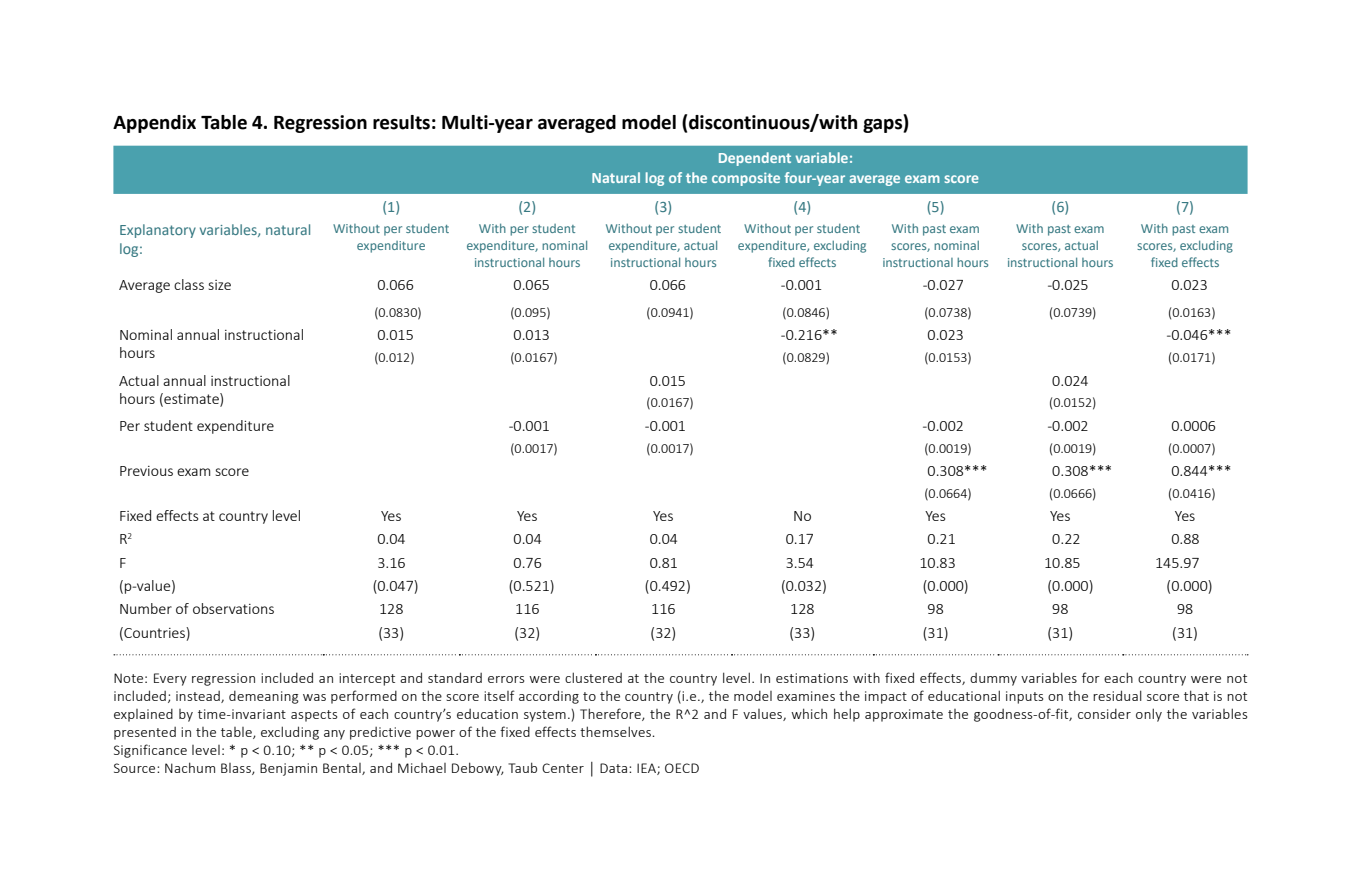
<style>
.page{position:relative;width:1361px;height:879px;background:#fff}
.page>*{position:absolute;margin:0;border:0;box-sizing:border-box;transform-origin:0 0}
.t1{font:700 21px "Calibri";color:#000}
.t2{font:300 16px/18px "Calibri";color:#000}
.t3{font:700 16px/19.2px "Calibri";color:#fff;text-align:center}
.t4{font:16px/19.2px "Calibri";color:#377982}
.t5{font:300 15px/18px "Calibri";letter-spacing:.02em;color:#000}
.t6{font:14px/16.8px "Calibri";color:#377982;text-align:center}
.t7{font:300 14px "Calibri";color:#000}
</style>
<div class="page">
<div style="left:113px;top:146px;width:1134px;height:48px;background:#4aa1ae"></div>
<svg style="left:114px;top:654px;width:1134px;height:1px"></svg>
<h1 class="t1" style="left:113px;top:107px;width:797px">Appendix Table 4. Regression results: Multi-year averaged model (discontinuous/with gaps)</h1>
<p class="t3" style="left:591px;top:148px;width:389px">Dependent variable:<br>Natural log of the composite four-year average exam score</p>
<p class="t4" style="left:382px;top:196px;width:19px">(1)</p>
<p class="t4" style="left:518px;top:196px;width:19px">(2)</p>
<p class="t4" style="left:654px;top:196px;width:19px">(3)</p>
<p class="t4" style="left:793px;top:196px;width:19px">(4)</p>
<p class="t4" style="left:927px;top:196px;width:19px">(5)</p>
<p class="t4" style="left:1051px;top:196px;width:19px">(6)</p>
<p class="t4" style="left:1176px;top:196px;width:19px">(7)</p>
<p class="t4" style="left:119px;top:220px;width:194px">Explanatory variables, natural log:</p>
<p class="t6" style="left:333px;top:220px;width:118px">Without per student expenditure</p>
<p class="t6" style="left:466px;top:220px;width:123px">With per student expenditure, nominal instructional hours</p>
<p class="t6" style="left:605px;top:220px;width:118px;text-align:left">Without per student expenditure, actual instructional hours</p>
<p class="t6" style="left:738px;top:220px;width:130px">Without per student expenditure, excluding fixed effects</p>
<p class="t6" style="left:882px;top:220px;width:108px">With past exam scores, nominal instructional hours</p>
<p class="t6" style="left:1007px;top:220px;width:108px">With past exam scores, actual instructional hours</p>
<p class="t6" style="left:1137px;top:220px;width:97px">With past exam scores, excluding fixed effects</p>
<p class="t2" style="left:119px;top:276px;width:114px">Average class size</p>
<p class="t2" style="left:377px;top:276px;width:38px">0.066</p>
<p class="t2" style="left:513px;top:276px;width:38px">0.065</p>
<p class="t2" style="left:650px;top:276px;width:38px">0.066</p>
<p class="t2" style="left:781px;top:276px;width:43px">-0.001</p>
<p class="t2" style="left:922px;top:276px;width:43px">-0.027</p>
<p class="t2" style="left:1047px;top:276px;width:43px">-0.025</p>
<p class="t2" style="left:1171px;top:276px;width:38px">0.023</p>
<p class="t7" style="left:374px;top:304px;width:49px">(0.0830)</p>
<p class="t7" style="left:510px;top:304px;width:42px">(0.095)</p>
<p class="t7" style="left:646px;top:304px;width:49px">(0.0941)</p>
<p class="t7" style="left:782px;top:304px;width:49px">(0.0846)</p>
<p class="t7" style="left:924px;top:304px;width:49px">(0.0738)</p>
<p class="t7" style="left:1049px;top:304px;width:49px">(0.0739)</p>
<p class="t7" style="left:1168px;top:304px;width:49px">(0.0163)</p>
<p class="t2" style="left:119px;top:326px;width:187px">Nominal annual instructional hours</p>
<p class="t2" style="left:377px;top:326px;width:38px">0.015</p>
<p class="t2" style="left:513px;top:326px;width:38px">0.013</p>
<p class="t2" style="left:781px;top:326px;width:59px">-0.216**</p>
<p class="t2" style="left:927px;top:326px;width:38px">0.023</p>
<p class="t2" style="left:1166px;top:326px;width:67px">-0.046***</p>
<p class="t7" style="left:374px;top:349px;width:42px">(0.012)</p>
<p class="t7" style="left:510px;top:349px;width:49px">(0.0167)</p>
<p class="t7" style="left:782px;top:349px;width:49px">(0.0829)</p>
<p class="t7" style="left:924px;top:349px;width:49px">(0.0153)</p>
<p class="t7" style="left:1168px;top:349px;width:49px">(0.0171)</p>
<p class="t2" style="left:119px;top:371px;width:173px">Actual annual instructional hours (estimate)</p>
<p class="t2" style="left:650px;top:371px;width:38px">0.015</p>
<p class="t2" style="left:1052px;top:371px;width:38px">0.024</p>
<p class="t7" style="left:646px;top:394px;width:49px">(0.0167)</p>
<p class="t7" style="left:1049px;top:394px;width:49px">(0.0152)</p>
<p class="t2" style="left:119px;top:416px;width:157px">Per student expenditure</p>
<p class="t2" style="left:509px;top:416px;width:43px">-0.001</p>
<p class="t2" style="left:645px;top:416px;width:43px">-0.001</p>
<p class="t2" style="left:922px;top:416px;width:43px">-0.002</p>
<p class="t2" style="left:1047px;top:416px;width:43px">-0.002</p>
<p class="t2" style="left:1171px;top:416px;width:46px">0.0006</p>
<p class="t7" style="left:510px;top:439px;width:49px">(0.0017)</p>
<p class="t7" style="left:646px;top:439px;width:49px">(0.0017)</p>
<p class="t7" style="left:924px;top:439px;width:49px">(0.0019)</p>
<p class="t7" style="left:1049px;top:439px;width:49px">(0.0019)</p>
<p class="t7" style="left:1168px;top:439px;width:49px">(0.0007)</p>
<p class="t2" style="left:119px;top:461px;width:132px">Previous exam score</p>
<p class="t2" style="left:927px;top:461px;width:62px">0.308***</p>
<p class="t2" style="left:1052px;top:461px;width:62px">0.308***</p>
<p class="t2" style="left:1171px;top:461px;width:62px">0.844***</p>
<p class="t7" style="left:924px;top:484px;width:49px">(0.0664)</p>
<p class="t7" style="left:1049px;top:484px;width:49px">(0.0666)</p>
<p class="t7" style="left:1168px;top:484px;width:49px">(0.0416)</p>
<p class="t2" style="left:119px;top:506px;width:184px">Fixed effects at country level</p>
<p class="t2" style="left:381px;top:506px;width:22px">Yes</p>
<p class="t2" style="left:517px;top:506px;width:22px">Yes</p>
<p class="t2" style="left:653px;top:506px;width:22px">Yes</p>
<p class="t2" style="left:793px;top:506px;width:20px">No</p>
<p class="t2" style="left:925px;top:506px;width:22px">Yes</p>
<p class="t2" style="left:1050px;top:506px;width:22px">Yes</p>
<p class="t2" style="left:1175px;top:506px;width:22px">Yes</p>
<p class="t2" style="left:119px;top:530px;width:15px">R<sup>2</sup></p>
<p class="t2" style="left:377px;top:530px;width:30px">0.04</p>
<p class="t2" style="left:513px;top:530px;width:30px">0.04</p>
<p class="t2" style="left:650px;top:530px;width:30px">0.04</p>
<p class="t2" style="left:786px;top:530px;width:30px">0.17</p>
<p class="t2" style="left:927px;top:530px;width:30px">0.21</p>
<p class="t2" style="left:1052px;top:530px;width:30px">0.22</p>
<p class="t2" style="left:1171px;top:530px;width:30px">0.88</p>
<p class="t2" style="left:119px;top:553px;width:9px">F</p>
<p class="t2" style="left:377px;top:553px;width:30px">3.16</p>
<p class="t2" style="left:513px;top:553px;width:30px">0.76</p>
<p class="t2" style="left:650px;top:553px;width:30px">0.81</p>
<p class="t2" style="left:786px;top:553px;width:30px">3.54</p>
<p class="t2" style="left:919px;top:553px;width:38px">10.83</p>
<p class="t2" style="left:1044px;top:553px;width:38px">10.85</p>
<p class="t2" style="left:1155px;top:553px;width:46px">145.97</p>
<p class="t2" style="left:119px;top:577px;width:58px">(p-value)</p>
<p class="t2" style="left:373px;top:577px;width:47px">(0.047)</p>
<p class="t2" style="left:509px;top:577px;width:47px">(0.521)</p>
<p class="t2" style="left:645px;top:577px;width:47px">(0.492)</p>
<p class="t2" style="left:781px;top:577px;width:47px">(0.032)</p>
<p class="t2" style="left:923px;top:577px;width:47px">(0.000)</p>
<p class="t2" style="left:1047px;top:577px;width:47px">(0.000)</p>
<p class="t2" style="left:1166px;top:577px;width:47px">(0.000)</p>
<p class="t2" style="left:119px;top:600px;width:157px">Number of observations</p>
<p class="t2" style="left:379px;top:600px;width:26px">128</p>
<p class="t2" style="left:515px;top:600px;width:26px">116</p>
<p class="t2" style="left:651px;top:600px;width:26px">116</p>
<p class="t2" style="left:790px;top:600px;width:26px">128</p>
<p class="t2" style="left:927px;top:600px;width:18px">98</p>
<p class="t2" style="left:1052px;top:600px;width:18px">98</p>
<p class="t2" style="left:1177px;top:600px;width:18px">98</p>
<p class="t2" style="left:119px;top:623px;width:73px">(Countries)</p>
<p class="t2" style="left:378px;top:623px;width:27px">(33)</p>
<p class="t2" style="left:514px;top:623px;width:27px">(32)</p>
<p class="t2" style="left:650px;top:623px;width:27px">(32)</p>
<p class="t2" style="left:789px;top:623px;width:27px">(33)</p>
<p class="t2" style="left:923px;top:623px;width:27px">(31)</p>
<p class="t2" style="left:1047px;top:623px;width:27px">(31)</p>
<p class="t2" style="left:1172px;top:623px;width:27px">(31)</p>
<p class="t5" style="left:113px;top:669px;width:1136px">Note: Every regression included an intercept and standard errors were clustered at the country level. In estimations with fixed effects, dummy variables for each country were not included; instead, demeaning was performed on the score itself according to the country (i.e., the model examines the impact of educational inputs on the residual score that is not explained by time-invariant aspects of each country’s education system.) Therefore, the R^2 and F values, which help approximate the goodness-of-fit, consider only the variables presented in the table, excluding any predictive power of the fixed effects themselves.<br>Significance level: * p &lt; 0.10; ** p &lt; 0.05; *** p &lt; 0.01.<br>Source: Nachum Blass, Benjamin Bental, and Michael Debowy, Taub Center │ Data: IEA; OECD</p>
</div>
